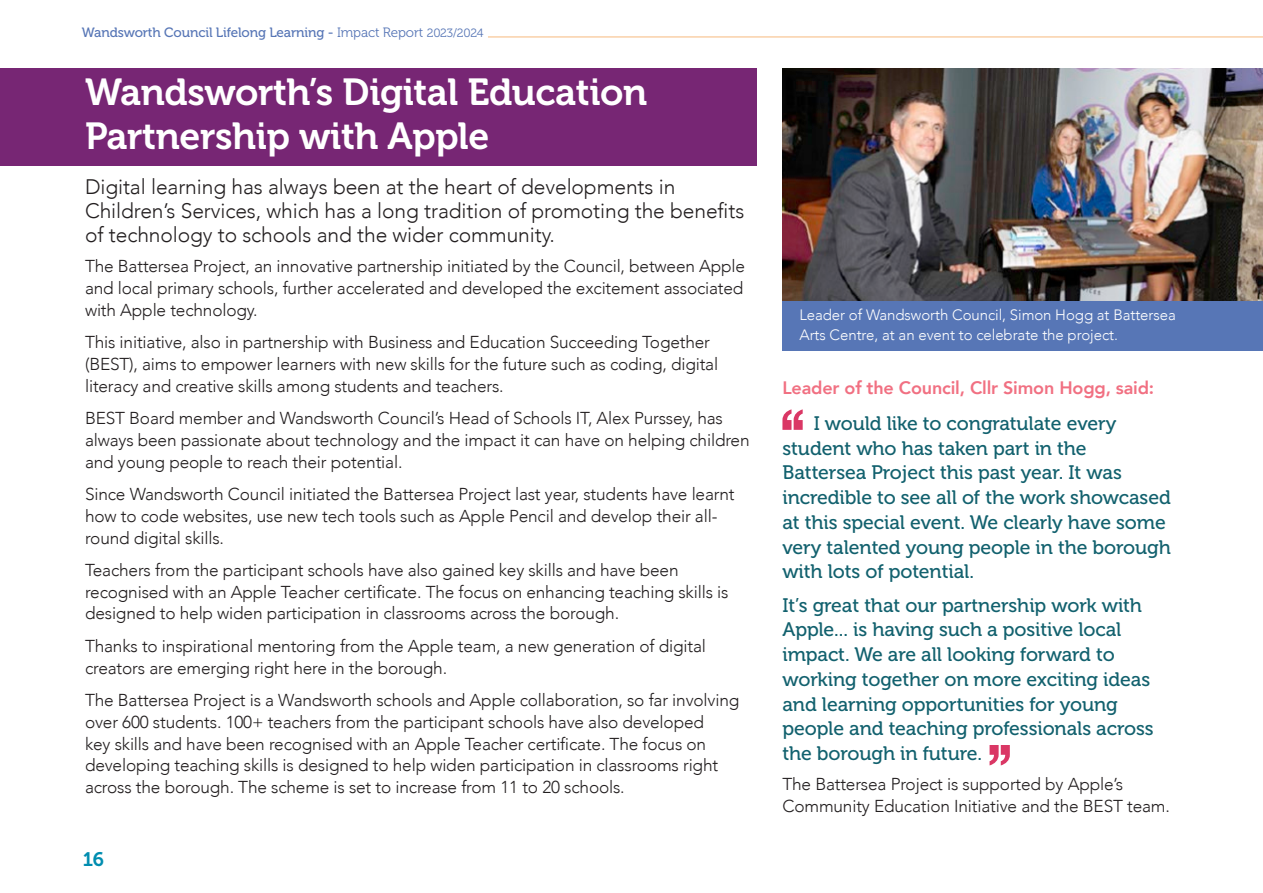
<style>
.page{position:relative;width:1263px;height:893px;background:#fff}
.page>*{position:absolute;margin:0;border:0;box-sizing:border-box;transform-origin:0 0}
.t1{font:37.5px/43.5px "Museo 700";letter-spacing:-.01em;color:#fff}
.t2{font:300 21px/24px "Avenir";letter-spacing:-.005em;color:#231f20}
.t3{font:19.5px/24.8px "Museo 500";letter-spacing:-.005em;color:#12616e}
.t4{font:19.5px "Museo 700";color:#008db0}
.t5{font:800 18px "Avenir";letter-spacing:-.01em;color:#f17082}
.t6{font:300 17.25px/21.8px "Avenir";letter-spacing:-.01em;color:#231f20}
.t7{font:300 15px/19.5px "Avenir";letter-spacing:-.005em;color:#fff}
.t8{font:13.5px "Museo 500";letter-spacing:-.01em;color:#5776b6}
.s1{font-family:"Museo 300"}
.s2{font-family:"Museo 300";font-size:12px}
</style>
<div class="page">
<hr style="left:488px;top:37px;width:775px;height:1px;background:#f7b97e">
<div style="left:0;top:68px;width:757px;height:98px;background:#772674"></div>
<img style="left:782px;top:68px;width:481px;height:233px">
<div style="left:782px;top:301px;width:481px;height:50px;background:#5776b6"></div>
<svg style="left:782px;top:409px;width:21px;height:21px"></svg>
<svg style="left:989px;top:745px;width:21px;height:20px"></svg>
<p class="t8" style="left:82px;top:25px;width:403px">Wandsworth Council Lifelong Learning - <span class="s1">Impact Report</span> <span class="s2">2023/2024</span></p>
<h1 class="t1" style="left:85px;top:71px;width:564px">Wandsworth’s Digital Education<br>Partnership with Apple</h1>
<p class="t2" style="left:85px;top:175px;width:661px">Digital learning has always been at the heart of developments in<br>Children’s Services, which has a long tradition of promoting the benefits of technology to schools and the wider community.</p>
<p class="t6" style="left:85px;top:256px;width:661px;text-align:justify">The Battersea Project, an innovative partnership initiated by the Council, between Apple and local primary schools, further accelerated and developed the excitement associated with Apple technology.</p>
<p class="t6" style="left:85px;top:331px;width:635px">This initiative, also in partnership with Business and Education Succeeding Together (BEST), aims to empower learners with new skills for the future such as coding, digital literacy and creative skills among students and teachers.</p>
<p class="t6" style="left:85px;top:407px;width:666px">BEST Board member and Wandsworth Council’s Head of Schools IT, Alex Purssey, has always been passionate about technology and the impact it can have on helping children and young people to reach their potential.</p>
<p class="t6" style="left:85px;top:483px;width:651px">Since Wandsworth Council initiated the Battersea Project last year, students have learnt how to code websites, use new tech tools such as Apple Pencil and develop their all&shy;round digital skills.</p>
<p class="t6" style="left:85px;top:559px;width:645px">Teachers from the participant schools have also gained key skills and have been recognised with an Apple Teacher certificate. The focus on enhancing teaching skills is designed to help widen participation in classrooms across the borough.</p>
<p class="t6" style="left:85px;top:635px;width:622px">Thanks to inspirational mentoring from the Apple team, a new generation of digital creators are emerging right here in the borough.</p>
<p class="t6" style="left:85px;top:689px;width:656px">The Battersea Project is a Wandsworth schools and Apple collaboration, so far involving over 600 students. 100+ teachers from the participant schools have also developed<br>key skills and have been recognised with an Apple Teacher certificate. The focus on developing teaching skills is designed to help widen participation in classrooms right across the borough. The scheme is set to increase from 11 to 20 schools.</p>
<p class="t4" style="left:83px;top:848px;width:23px">16</p>
<p class="t7" style="left:799px;top:305px;width:378px">Leader of Wandsworth Council, Simon Hogg at Battersea<br>Arts Centre, at an event to celebrate the project.</p>
<p class="t5" style="left:782px;top:374px;width:373px">Leader of the Council, Cllr Simon Hogg, said:</p>
<p class="t3" style="left:782px;top:411px;width:390px;text-indent:31px">I would like to congratulate every student who has taken part in the Battersea Project this past year. It was incredible to see all of the work showcased at this special event. We clearly have some very talented young people in the borough with lots of potential.</p>
<p class="t3" style="left:782px;top:593px;width:373px">It’s great that our partnership work with Apple... is having such a positive local impact. We are all looking forward to working together on more exciting ideas and learning opportunities for young people and teaching professionals across the borough in future.</p>
<p class="t6" style="left:782px;top:774px;width:389px">The Battersea Project is supported by Apple’s<br>Community Education Initiative and the BEST team.</p>
</div>
